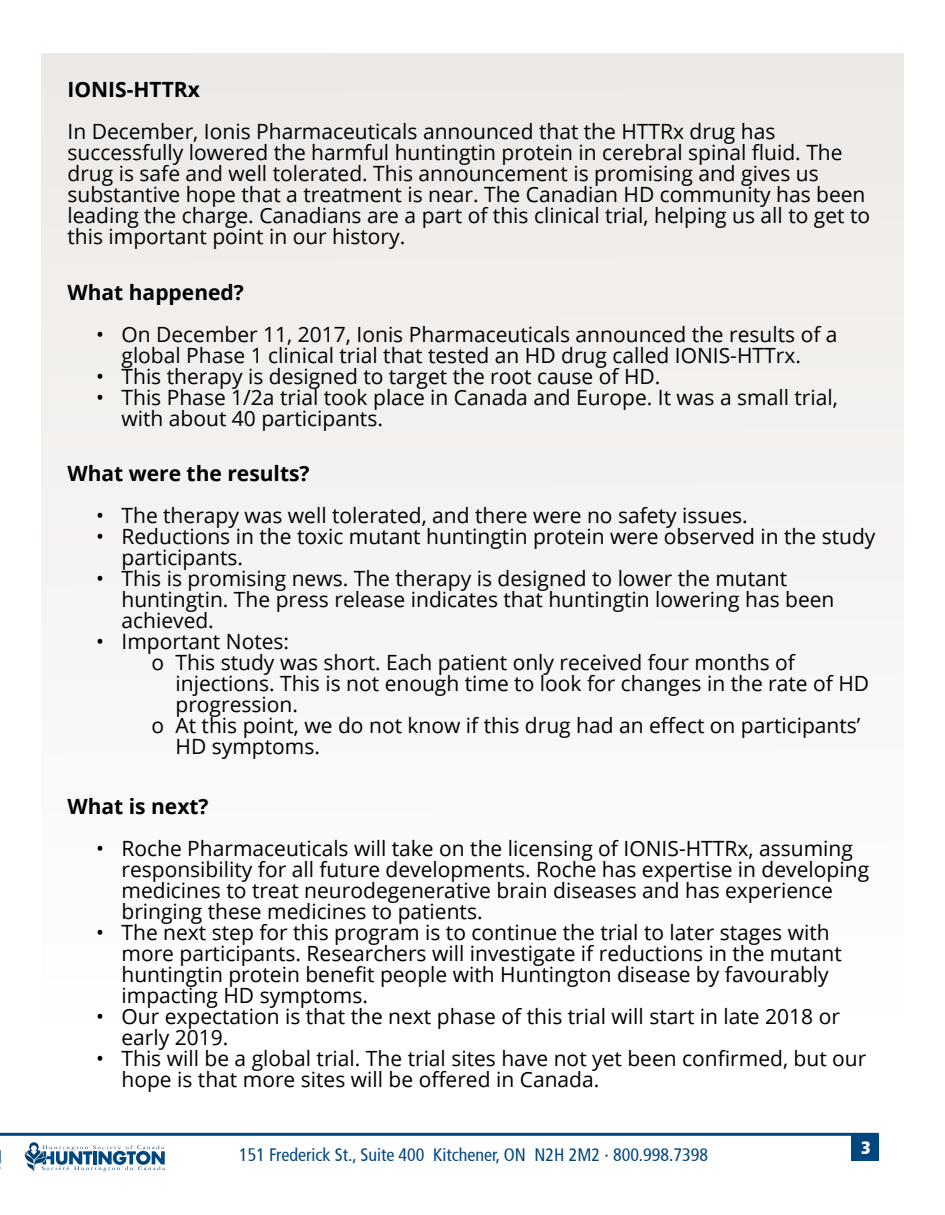
<style>
.page{position:relative;width:945px;height:1215px;background:#fff}
.page>*{position:absolute;margin:0;border:0;box-sizing:border-box;transform-origin:0 0}
.t1{font:21px/21px "Open Sans";color:#000}
.t2{font:700 21px "Open Sans";color:#000}
.t3{font:condensed 18px "Frutiger";color:#00467f}
.t4{font:900 condensed 18px "Frutiger";color:#fff}
</style>
<div class="page">
<hr style="left:0;top:1133px;width:879px;height:3px;background:#00467f">
<div style="left:851px;top:1134px;width:28px;height:26px;background:#00467f"></div>
<div style="left:42px;top:53px;width:862px;height:1066px;background:#f7f5f3"></div>
<svg style="left:0;top:1150px;width:1px;height:19px"></svg>
<svg style="left:25px;top:1142px;width:140px;height:29px"></svg>
<p class="t2" style="left:68px;top:75px;width:134px">IONIS-HTTRx</p>
<p class="t1" style="left:68px;top:121px;width:804px">In December, Ionis Pharmaceuticals announced that the HTTRx drug has successfully lowered the harmful huntingtin protein in cerebral spinal fluid. The drug is safe and well tolerated. This announcement is promising and gives us substantive hope that a treatment is near. The Canadian HD community has been leading the charge. Canadians are a part of this clinical trial, helping us all to get to this important point in our history.</p>
<p class="t2" style="left:68px;top:277px;width:178px">What happened?</p>
<p class="t1" style="left:96px;top:323px;width:743px;text-align:center">• On December 11, 2017, Ionis Pharmaceuticals announced the results of a global Phase 1 clinical trial that tested an HD drug called IONIS-HTTrx.</p>
<p class="t1" style="left:96px;top:365px;width:566px">• This therapy is designed to target the root cause of HD.</p>
<p class="t1" style="left:121px;top:386px;width:718px;text-indent:-25px">• This Phase 1/2a trial took place in Canada and Europe. It was a small trial, with about 40 participants.</p>
<p class="t2" style="left:68px;top:459px;width:244px">What were the results?</p>
<p class="t1" style="left:96px;top:504px;width:653px">• The therapy was well tolerated, and there were no safety issues.</p>
<p class="t1" style="left:121px;top:525px;width:756px;text-indent:-25px">• Reductions in the toxic mutant huntingtin protein were observed in the study participants.</p>
<p class="t1" style="left:121px;top:567px;width:715px;text-indent:-25px">• This is promising news. The therapy is designed to lower the mutant huntingtin. The press release indicates that huntingtin lowering has been achieved.</p>
<p class="t1" style="left:96px;top:630px;width:195px">• Important Notes:</p>
<p class="t1" style="left:176px;top:651px;width:695px;text-indent:-24px">о This study was short. Each patient only received four months of injections. This is not enough time to look for changes in the rate of HD progression.</p>
<p class="t1" style="left:176px;top:714px;width:687px;text-indent:-24px">о At this point, we do not know if this drug had an effect on participants’<br>HD symptoms.</p>
<p class="t2" style="left:68px;top:792px;width:143px">What is next?</p>
<p class="t1" style="left:121px;top:838px;width:749px;text-indent:-25px">• Roche Pharmaceuticals will take on the licensing of IONIS-HTTRx, assuming responsibility for all future developments. Roche has expertise in developing medicines to treat neurodegenerative brain diseases and has experience bringing these medicines to patients.</p>
<p class="t1" style="left:121px;top:922px;width:722px;text-indent:-25px">• The next step for this program is to continue the trial to later stages with more participants. Researchers will investigate if reductions in the mutant huntingtin protein benefit people with Huntington disease by favourably impacting HD symptoms.</p>
<p class="t1" style="left:122px;top:1006px;width:720px;text-indent:-26px">• Our expectation is that the next phase of this trial will start in late 2018 or early 2019.</p>
<p class="t1" style="left:121px;top:1048px;width:746px;text-indent:-25px">• This will be a global trial. The trial sites have not yet been confirmed, but our hope is that more sites will be offered in Canada.</p>
<p class="t3" style="left:239px;top:1144px;width:471px">151 Frederick St., Suite 400 Kitchener, ON N2H 2M2 ∙ 800.998.7398</p>
<p class="t4" style="left:861px;top:1137px;width:11px">3</p>
</div>
